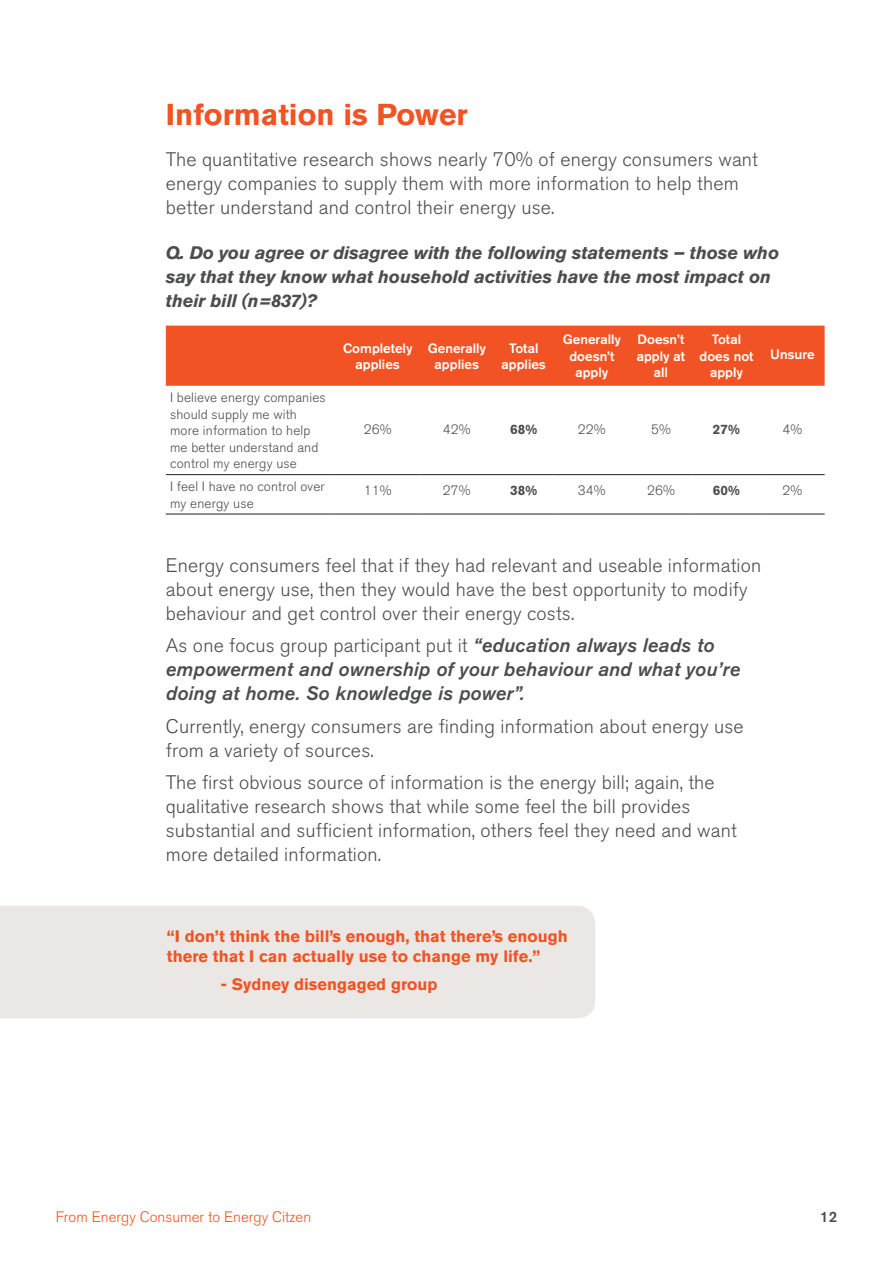
<style>
.page{position:relative;width:893px;height:1263px;background:#fff}
.page>*{position:absolute;margin:0;border:0;box-sizing:border-box;transform-origin:0 0}
.t1{font:700 30px "Akzidenz Grotesk BE";color:#f15324}
.t2{font:300 19.5px/24px "Akzidenz Grotesk BE";letter-spacing:.01em;color:#4c4d4e}
.t3{font:italic 500 19.5px/24px "Akzidenz Grotesk BE";letter-spacing:.01em;color:#4c4d4e}
.t4{font:italic 700 18px/24px "Akzidenz Grotesk BE";letter-spacing:-.01em;color:#4c4d4e}
.t5{font:700 16.5px/19.5px "Akzidenz Grotesk BE";color:#f15324}
.t6{font:300 15px "Akzidenz Grotesk BE";color:#f15324}
.t7{font:500 15px "Akzidenz Grotesk BE";color:#4c4d4e}
.t8{font:300 13.5px/16.5px "Akzidenz Grotesk BE";letter-spacing:.01em;color:#4c4d4e}
.t9{font:500 13.5px/16.5px "Akzidenz Grotesk BE";color:#fff;text-align:center}
.t10{font:700 13.5px "Akzidenz Grotesk BE";letter-spacing:.01em;color:#4c4d4e}
.s1{font-weight:300;font-style:normal}
</style>
<div class="page">
<div style="left:166px;top:326px;width:659px;height:60px;background:#f15324"></div>
<hr style="left:166px;top:474px;width:169px;height:1px;background:#231f20">
<hr style="left:335px;top:474px;width:86px;height:1px;background:#231f20">
<hr style="left:421px;top:474px;width:72px;height:1px;background:#231f20">
<hr style="left:493px;top:474px;width:62px;height:1px;background:#231f20">
<hr style="left:555px;top:474px;width:74px;height:1px;background:#231f20">
<hr style="left:629px;top:474px;width:64px;height:1px;background:#231f20">
<hr style="left:693px;top:474px;width:67px;height:1px;background:#231f20">
<hr style="left:760px;top:474px;width:65px;height:1px;background:#231f20">
<hr style="left:166px;top:514px;width:169px;height:1px;background:#231f20">
<hr style="left:335px;top:514px;width:86px;height:1px;background:#231f20">
<hr style="left:421px;top:514px;width:72px;height:1px;background:#231f20">
<hr style="left:493px;top:514px;width:62px;height:1px;background:#231f20">
<hr style="left:555px;top:514px;width:74px;height:1px;background:#231f20">
<hr style="left:629px;top:514px;width:64px;height:1px;background:#231f20">
<hr style="left:693px;top:514px;width:67px;height:1px;background:#231f20">
<hr style="left:760px;top:514px;width:65px;height:1px;background:#231f20">
<div style="left:0;top:906px;width:595px;height:112px;background:#eae7e5"></div>
<h1 class="t1" style="left:166px;top:97px;width:303px">Information is Power</h1>
<p class="t2" style="left:166px;top:147px;width:594px">The quantitative research shows nearly 70% of energy consumers want energy companies to supply them with more information to help them better understand and control their energy use.</p>
<p class="t4" style="left:166px;top:240px;width:615px">Q. Do you agree or disagree with the following statements – those who say that they know what household activities have the most impact on their bill (n=837)?</p>
<p class="t9" style="left:343px;top:339px;width:71px">Completely applies</p>
<p class="t9" style="left:428px;top:339px;width:60px">Generally applies</p>
<p class="t9" style="left:502px;top:339px;width:46px">Total applies</p>
<p class="t9" style="left:563px;top:331px;width:60px">Generally doesn’t apply</p>
<p class="t9" style="left:637px;top:331px;width:50px">Doesn’t apply at all</p>
<p class="t9" style="left:699px;top:331px;width:55px">Total does not apply</p>
<p class="t9" style="left:770px;top:346px;width:46px">Unsure</p>
<p class="t8" style="left:170px;top:390px;width:157px">I believe energy companies should supply me with more information to help me better understand and control my energy use</p>
<p class="t8" style="left:364px;top:421px;width:29px">26%</p>
<p class="t8" style="left:443px;top:421px;width:29px">42%</p>
<p class="t10" style="left:510px;top:422px;width:29px">68%</p>
<p class="t8" style="left:578px;top:421px;width:29px">22%</p>
<p class="t8" style="left:651px;top:421px;width:21px">5%</p>
<p class="t10" style="left:713px;top:422px;width:29px">27%</p>
<p class="t8" style="left:782px;top:421px;width:21px">4%</p>
<p class="t8" style="left:170px;top:478px;width:156px">I feel I have no control over my energy use</p>
<p class="t8" style="left:364px;top:483px;width:29px">11%</p>
<p class="t8" style="left:443px;top:483px;width:29px">27%</p>
<p class="t10" style="left:510px;top:483px;width:29px">38%</p>
<p class="t8" style="left:578px;top:483px;width:29px">34%</p>
<p class="t8" style="left:647px;top:483px;width:29px">26%</p>
<p class="t10" style="left:713px;top:483px;width:29px">60%</p>
<p class="t8" style="left:782px;top:483px;width:21px">2%</p>
<p class="t2" style="left:166px;top:553px;width:597px">Energy consumers feel that if they had relevant and useable information about energy use, then they would have the best opportunity to modify behaviour and get control over their energy costs.</p>
<p class="t3" style="left:166px;top:633px;width:576px"><span class="s1">As one focus group participant put it</span> “education always leads to empowerment and ownership of your behaviour and what you’re doing at home. So knowledge is power”.</p>
<p class="t2" style="left:166px;top:714px;width:579px">Currently, energy consumers are finding information about energy use from a variety of sources.</p>
<p class="t2" style="left:166px;top:771px;width:572px">The first obvious source of information is the energy bill; again, the qualitative research shows that while some feel the bill provides substantial and sufficient information, others feel they need and want more detailed information.</p>
<p class="t5" style="left:167px;top:927px;width:402px">“I don’t think the bill’s enough, that there’s enough there that I can actually use to change my life.”</p>
<p class="t5" style="left:221px;top:974px;width:218px">- Sydney disengaged group</p>
<p class="t6" style="left:56px;top:1208px;width:257px">From Energy Consumer to Energy Citzen</p>
<p class="t7" style="left:820px;top:1207px;width:18px">12</p>
</div>
